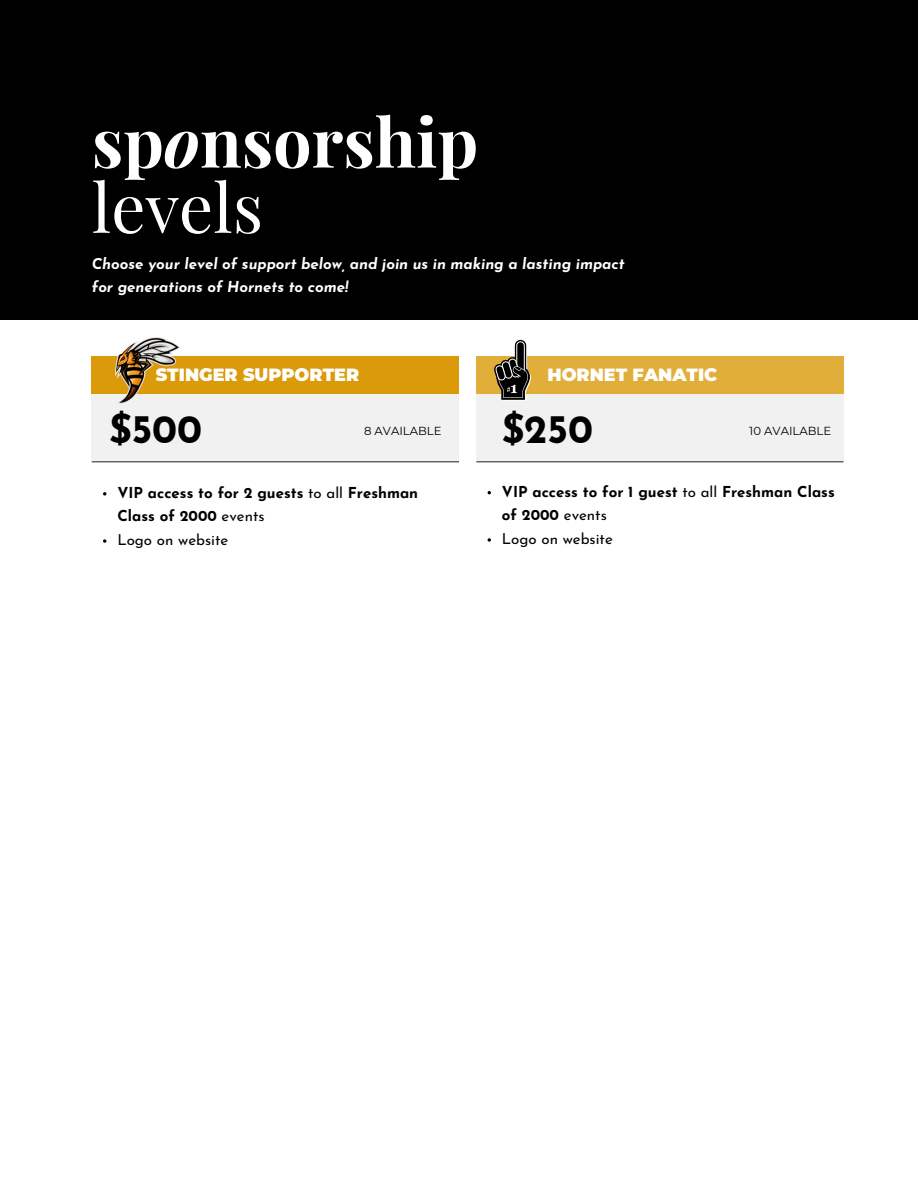
<style>
.page{position:relative;width:918px;height:1188px;background:#fff}
.page>*{position:absolute;margin:0;border:0;box-sizing:border-box;transform-origin:0 0}
.t1{font:700 67.95px/65.2px "Playfair Display";color:#fff}
.t2{font:700 39.75px "Josefin Sans";color:#000}
.t3{font:900 17.7px "Montserrat";color:#fff}
.t4{font:700 15px/23.7px "Josefin Sans";color:#000}
.t5{font:italic 700 15px/23.7px "Josefin Sans";color:#fff}
.t6{font:15px "Josefin Sans";color:#000}
.t7{font:11.7px "Montserrat";color:#000}
.s1{font-style:italic}
.s2{font-weight:400}
</style>
<div class="page">
<div style="left:92px;top:394px;width:367px;height:68px;background:#f1f1f1"></div>
<hr style="left:92px;top:461px;width:367px;height:1px;background:#383838">
<div style="left:92px;top:357px;width:367px;height:37px;background:#db9a09"></div>
<div style="left:476px;top:394px;width:368px;height:68px;background:#f1f1f1"></div>
<hr style="left:476px;top:461px;width:368px;height:1px;background:#383838">
<div style="left:476px;top:357px;width:368px;height:37px;background:#e2ae3a"></div>
<div style="left:0;top:0;width:918px;height:319px;background:#000"></div>
<img style="left:116px;top:337px;width:65px;height:67px">
<svg style="left:494px;top:340px;width:37px;height:60px"></svg>
<svg style="left:103px;top:492px;width:3px;height:4px"></svg>
<svg style="left:103px;top:539px;width:3px;height:4px"></svg>
<svg style="left:488px;top:538px;width:3px;height:4px"></svg>
<h2 class="t1" style="left:92px;top:107px;width:388px">sp<span class="s1">o</span>nsorship <span class="s2">levels</span></h2>
<p class="t5" style="left:92px;top:253px;width:534px">Choose your level of support below, and join us in making a lasting impact for generations of Hornets to come!</p>
<h1 class="t3" style="left:156px;top:363px;width:205px">STINGER SUPPORTER</h1>
<h4 class="t2" style="left:109px;top:413px;width:95px">$500</h4>
<p class="t3" style="left:548px;top:363px;width:171px">HORNET FANATIC</p>
<h3 class="t2" style="left:502px;top:413px;width:93px">$250</h3>
<p class="t7" style="left:364px;top:424px;width:79px">8 AVAILABLE</p>
<p class="t7" style="left:749px;top:424px;width:83px">10 AVAILABLE</p>
<h3 class="t4" style="left:117px;top:482px;width:302px">VIP access to for 2 guests <span class="s2">to all</span> Freshman<br>Class of 2000 <span class="s2">events</span></h3>
<h2 class="t6" style="left:117px;top:534px;width:112px">Logo on website</h2>
<p class="t4" style="left:502px;top:481px;width:334px">VIP access to for 1 guest <span class="s2">to all</span> Freshman Class of 2000 <span class="s2">events</span></p>
<p class="t6" style="left:502px;top:533px;width:112px">Logo on website</p>
</div>
